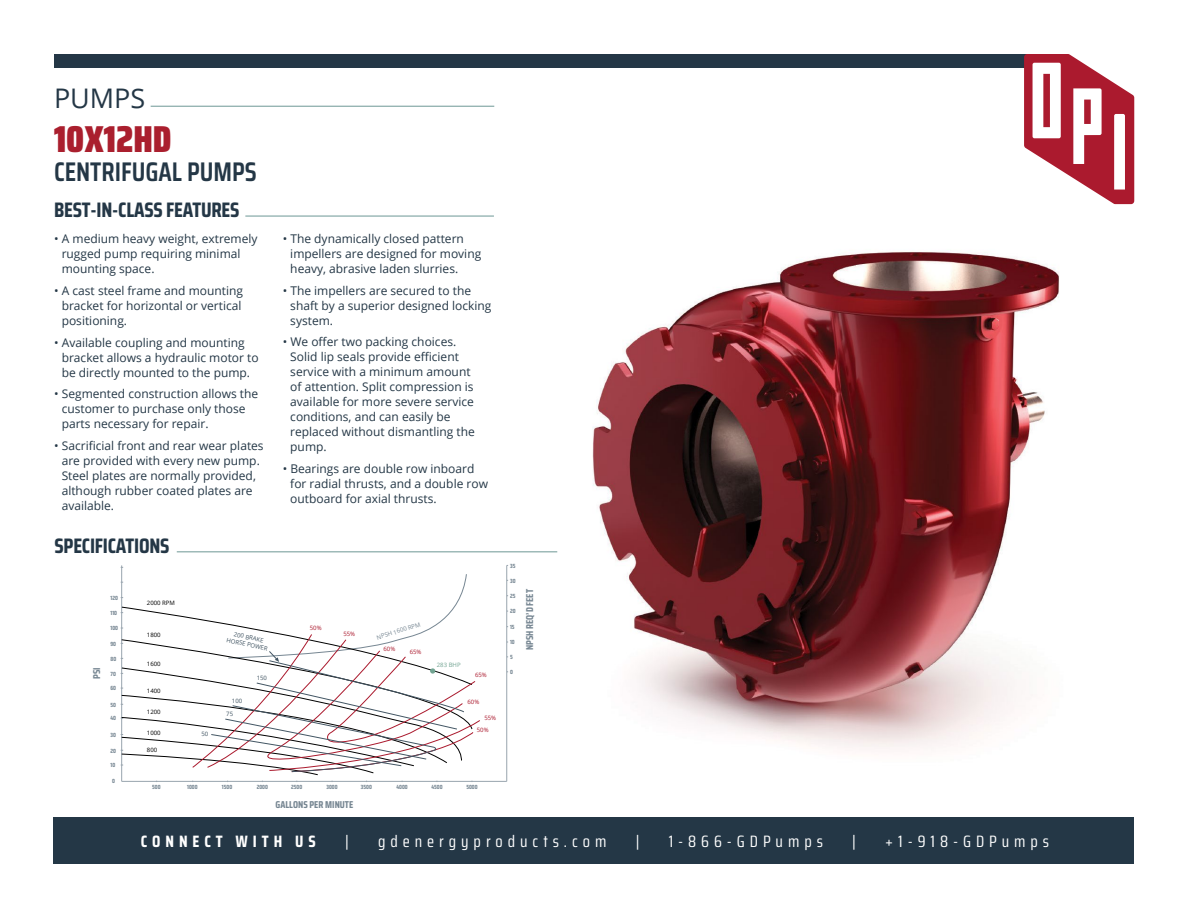
<style>
.page{position:relative;width:1188px;height:918px;background:#fff}
.page>*{position:absolute;margin:0;border:0;box-sizing:border-box;transform-origin:0 0}
.t1{font:900 37.5px "Saira Condensed";color:#aa1f2e}
.t2{font:600 27px "Saira Condensed";color:#243746}
.t3{font:27px "Open Sans";color:#243746}
.t4{font:700 21px "Saira Condensed";letter-spacing:-.01em;color:#243746}
.t5{font:16.5px "Saira Condensed";letter-spacing:.3em;color:#fff}
.t6{font:700 16.5px "Saira Condensed";letter-spacing:.3em;color:#fff}
.t7{font:12px/15px "Open Sans";color:#243746}
.t8{font:700 10.05px "Saira Condensed";color:#768692}
.t9{font:700 6px "Saira Condensed";color:#768692}
.t10{font:6px "Open Sans";color:#000}
.t11{font:6px/7.2px "Open Sans";color:#425563;text-align:center}
.t12{font:6px "Open Sans";color:#aa192d}
.t13{font:6px "Open Sans";color:#768692}
.t14{font:6px "Open Sans";color:#72a492}
</style>
<div class="page">
<img style="left:502px;top:204px;width:632px;height:614px">
<div style="left:54px;top:54px;width:980px;height:14px;background:#243746"></div>
<hr style="left:151px;top:106px;width:343px;height:1px;background:#7da3a1">
<div style="left:54px;top:818px;width:1080px;height:46px;background:#243746"></div>
<hr style="left:245px;top:215px;width:249px;height:2px;background:#7da3a1">
<hr style="left:177px;top:551px;width:380px;height:1px;background:#7da3a1">
<hr style="left:121px;top:565px;width:1px;height:216px;background:#98a4ae">
<hr style="left:506px;top:565px;width:1px;height:216px;background:#98a4ae">
<hr style="left:122px;top:781px;width:385px;height:1px;background:#98a4ae">
<svg style="left:121px;top:567px;width:360px;height:215px"></svg>
<svg style="left:1024px;top:54px;width:110px;height:150px"></svg>
<h2 class="t3" style="left:54px;top:79px;width:93px">PUMPS</h2>
<h1 class="t1" style="left:54px;top:110px;width:119px">10X12HD</h1>
<h2 class="t2" style="left:54px;top:151px;width:204px">CENTRIFUGAL PUMPS</h2>
<h3 class="t4" style="left:54px;top:194px;width:187px">BEST-IN-CLASS FEATURES</h3>
<p class="t7" style="left:62px;top:231px;width:197px;text-indent:-8px">• A medium heavy weight, extremely rugged pump requiring minimal mounting space.</p>
<p class="t7" style="left:62px;top:283px;width:183px;text-indent:-8px">• A cast steel frame and mounting bracket for horizontal or vertical positioning.</p>
<p class="t7" style="left:62px;top:334px;width:198px;text-indent:-8px">• Available coupling and mounting bracket allows a hydraulic motor to be directly mounted to the pump.</p>
<p class="t7" style="left:62px;top:386px;width:198px;text-indent:-8px">• Segmented construction allows the customer to purchase only those parts necessary for repair.</p>
<p class="t7" style="left:62px;top:438px;width:203px;text-indent:-8px">• Sacrificial front and rear wear plates are provided with every new pump.<br>Steel plates are normally provided, although rubber coated plates are available.</p>
<h3 class="t4" style="left:54px;top:530px;width:117px">SPECIFICATIONS</h3>
<p class="t7" style="left:290px;top:231px;width:192px;text-indent:-8px">• The dynamically closed pattern impellers are designed for moving heavy, abrasive laden slurries.</p>
<p class="t7" style="left:290px;top:283px;width:203px;text-indent:-8px">• The impellers are secured to the shaft by a superior designed locking system.</p>
<p class="t7" style="left:290px;top:334px;width:186px;text-indent:-8px">• We offer two packing choices.<br>Solid lip seals provide efficient service with a minimum amount of attention. Split compression is available for more severe service conditions, and can easily be replaced without dismantling the pump.</p>
<p class="t7" style="left:290px;top:461px;width:199px;text-indent:-8px">• Bearings are double row inboard for radial thrusts, and a double row outboard for axial thrusts.</p>
<p class="t8" style="left:89px;top:679px;width:13px;rotate:-90deg">PSI</p>
<p class="t9" style="left:110px;top:593px;width:9px">120</p>
<p class="t9" style="left:110px;top:608px;width:8px">110</p>
<p class="t9" style="left:110px;top:624px;width:9px">100</p>
<p class="t9" style="left:110px;top:639px;width:7px">90</p>
<p class="t9" style="left:110px;top:654px;width:7px">80</p>
<p class="t9" style="left:110px;top:669px;width:7px">70</p>
<p class="t9" style="left:110px;top:684px;width:7px">60</p>
<p class="t9" style="left:110px;top:700px;width:7px">50</p>
<p class="t9" style="left:110px;top:714px;width:7px">40</p>
<p class="t9" style="left:110px;top:730px;width:7px">30</p>
<p class="t9" style="left:110px;top:746px;width:7px">20</p>
<p class="t9" style="left:110px;top:761px;width:6px">10</p>
<p class="t10" style="left:147px;top:598px;width:29px">2000 RPM</p>
<p class="t10" style="left:147px;top:630px;width:15px">1800</p>
<p class="t10" style="left:147px;top:660px;width:15px">1600</p>
<p class="t10" style="left:147px;top:687px;width:15px">1400</p>
<p class="t10" style="left:147px;top:708px;width:15px">1200</p>
<p class="t10" style="left:147px;top:728px;width:15px">1000</p>
<p class="t10" style="left:147px;top:746px;width:12px">800</p>
<p class="t11" style="left:202px;top:730px;width:8px">50</p>
<p class="t11" style="left:229px;top:629px;width:43px;rotate:13deg">200 BRAKE<br>HORSE POWER</p>
<p class="t11" style="left:232px;top:697px;width:12px">100</p>
<p class="t11" style="left:226px;top:710px;width:8px">75</p>
<p class="t11" style="left:257px;top:674px;width:12px">150</p>
<p class="t12" style="left:310px;top:624px;width:13px">50%</p>
<p class="t12" style="left:343px;top:629px;width:13px">55%</p>
<p class="t13" style="left:376px;top:634px;width:47px;rotate:-18deg">NPSH 1600 RPM</p>
<p class="t12" style="left:383px;top:645px;width:13px">60%</p>
<p class="t12" style="left:410px;top:647px;width:13px">65%</p>
<p class="t14" style="left:437px;top:661px;width:25px">283 BHP</p>
<p class="t12" style="left:475px;top:671px;width:13px">65%</p>
<p class="t12" style="left:467px;top:697px;width:13px">60%</p>
<p class="t12" style="left:484px;top:714px;width:13px">55%</p>
<p class="t12" style="left:477px;top:726px;width:13px">50%</p>
<p class="t9" style="left:112px;top:777px;width:4px">0</p>
<p class="t9" style="left:187px;top:782px;width:12px">1000</p>
<p class="t9" style="left:257px;top:782px;width:13px">2000</p>
<p class="t9" style="left:326px;top:782px;width:13px">3000</p>
<p class="t9" style="left:396px;top:782px;width:13px">4000</p>
<p class="t9" style="left:466px;top:782px;width:13px">5000</p>
<p class="t9" style="left:152px;top:782px;width:10px">500</p>
<p class="t9" style="left:222px;top:782px;width:12px">1500</p>
<p class="t9" style="left:291px;top:782px;width:13px">2500</p>
<p class="t9" style="left:361px;top:782px;width:13px">3500</p>
<p class="t9" style="left:431px;top:782px;width:13px">4500</p>
<p class="t8" style="left:276px;top:797px;width:79px">GALLONS PER MINUTE</p>
<p class="t9" style="left:510px;top:561px;width:7px">35</p>
<p class="t9" style="left:510px;top:576px;width:7px">30</p>
<p class="t9" style="left:510px;top:591px;width:7px">25</p>
<p class="t9" style="left:510px;top:607px;width:7px">20</p>
<p class="t9" style="left:510px;top:622px;width:6px">15</p>
<p class="t9" style="left:510px;top:638px;width:6px">10</p>
<p class="t9" style="left:510px;top:652px;width:4px">5</p>
<p class="t9" style="left:510px;top:667px;width:4px">0</p>
<p class="t8" style="left:522px;top:650px;width:63px;rotate:-90deg">NPSH REQ’D FEET</p>
<h3 class="t6" style="left:141px;top:829px;width:177px">CONNECT WITH US</h3>
<h3 class="t5" style="left:345px;top:829px;width:5px">|</h3>
<h3 class="t5" style="left:378px;top:829px;width:230px">gdenergyproducts.com</h3>
<h3 class="t5" style="left:636px;top:829px;width:5px">|</h3>
<h3 class="t5" style="left:669px;top:829px;width:156px">1-866-GDPumps</h3>
<h3 class="t5" style="left:852px;top:829px;width:5px">|</h3>
<h3 class="t5" style="left:885px;top:829px;width:165px">+1-918-GDPumps</h3>
</div>
